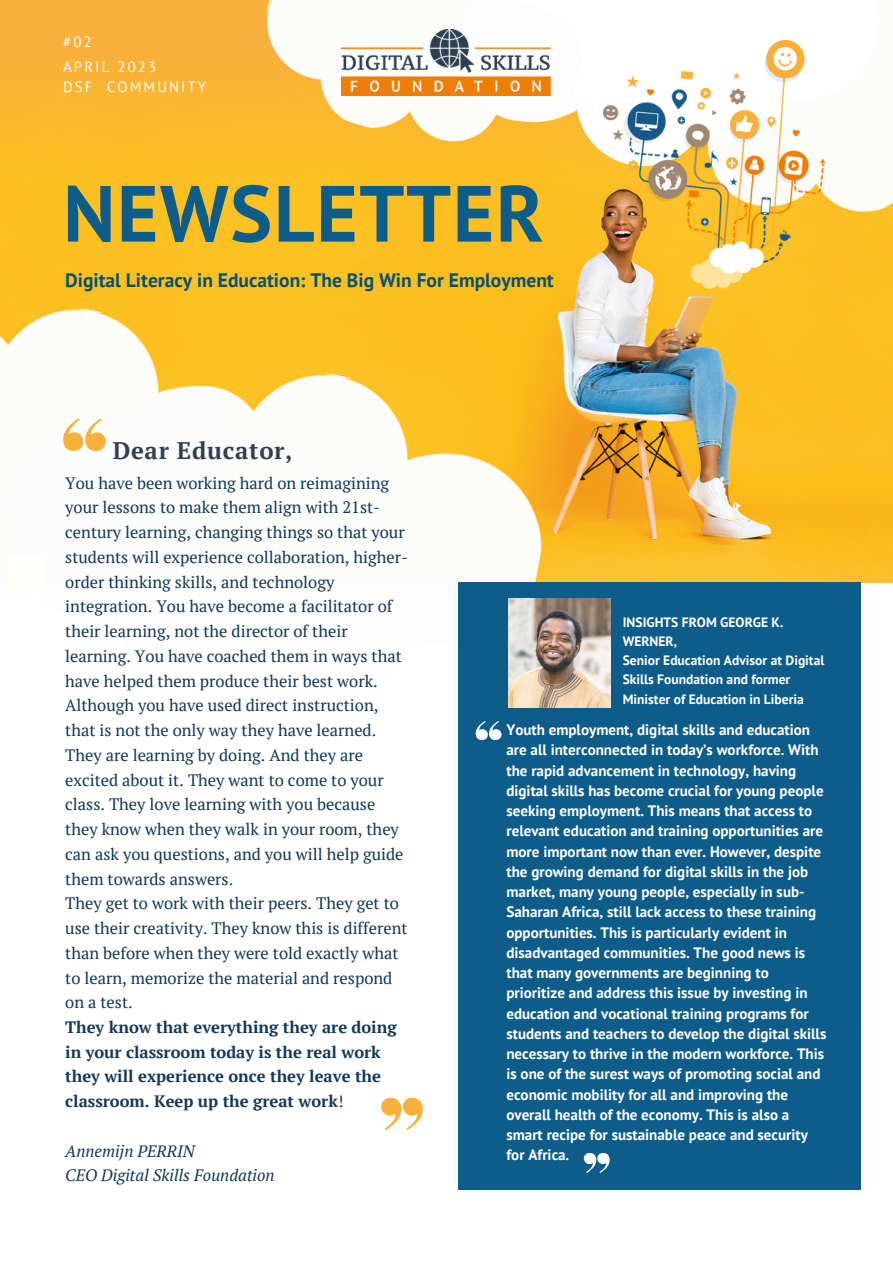
<style>
.page{position:relative;width:893px;height:1264px;background:#fff}
.page>*{position:absolute;margin:0;border:0;box-sizing:border-box;transform-origin:0 0}
.t1{font:700 79.5px "PT Sans";letter-spacing:.02em;color:#0e5c8a}
.t2{font:700 24px "PT Serif";letter-spacing:.03em;color:#2e4053}
.t3{font:700 19.5px "PT Sans";color:#045174}
.t4{font:16.5px/24.8px "PT Serif";color:#113759}
.t5{font:700 16.5px/24.8px "PT Serif";color:#113759}
.t6{font:italic 16.5px "PT Serif";color:#113759}
.t7{font:700 15px/20.2px "PT Sans";color:#fff}
.t8{font:14.85px "PT Sans";letter-spacing:.14em;color:#fff}
.t9{font:14.85px "PT Sans";color:#fffff9}
.t10{font:700 13.5px/19px "PT Sans";color:#fff}
.s1{font-weight:400}
</style>
<div class="page">
<img style="left:0;top:0;width:892px;height:582px">
<img style="left:824px;top:0;width:68px;height:255px">
<img style="left:603px;top:0;width:276px;height:165px">
<img style="left:242px;top:0;width:361px;height:181px">
<img style="left:341px;top:29px;width:210px;height:67px">
<div style="left:0;top:269px;width:228px;height:53px;background:#fcc121"></div>
<img style="left:0;top:322px;width:565px;height:260px">
<img style="left:603px;top:40px;width:221px;height:249px">
<div style="left:458px;top:582px;width:402px;height:607px;background:#0e5c8a"></div>
<img style="left:508px;top:598px;width:102px;height:109px">
<svg style="left:63px;top:418px;width:43px;height:33px"></svg>
<svg style="left:381px;top:1097px;width:42px;height:33px"></svg>
<svg style="left:475px;top:721px;width:26px;height:19px"></svg>
<svg style="left:583px;top:1152px;width:26px;height:20px"></svg>
<div style="left:8px;top:555px;width:38px;height:43px;background:#fffff9"></div>
<p class="t9" style="left:63px;top:31px;width:30px">#02</p>
<p class="t8" style="left:63px;top:57px;width:94px">APRIL 2023</p>
<p class="t8" style="left:63px;top:77px;width:145px">DSF COMMUNITY</p>
<p class="t1" style="left:63px;top:161px;width:482px">NEWSLETTER</p>
<p class="t3" style="left:65px;top:267px;width:490px">Digital Literacy in Education: The Big Win For Employment</p>
<p class="t2" style="left:113px;top:433px;width:181px">Dear Educator,</p>
<p class="t4" style="left:65px;top:470px;width:344px">You have been working hard on reimagining your lessons to make them align with 21st&shy;century learning, changing things so that your students will experience collaboration, higher&shy;order thinking skills, and technology integration. You have become a facilitator of their learning, not the director of their learning. You have coached them in ways that have helped them produce their best work.<br>Although you have used direct instruction, that is not the only way they have learned.<br>They are learning by doing. And they are excited about it. They want to come to your class. They love learning with you because they know when they walk in your room, they can ask you questions, and you will help guide them towards answers.</p>
<p class="t4" style="left:65px;top:890px;width:344px">They get to work with their peers. They get to use their creativity. They know this is different than before when they were told exactly what to learn, memorize the material and respond on a test.</p>
<p class="t5" style="left:65px;top:1014px;width:333px">They know that everything they are doing in your classroom today is the real work they will experience once they leave the classroom. Keep up the great work<span class="s1">!</span></p>
<p class="t6" style="left:65px;top:1139px;width:131px">Annemijn PERRIN</p>
<p class="t6" style="left:65px;top:1164px;width:211px">CEO Digital Skills Foundation</p>
<p class="t10" style="left:622px;top:612px;width:162px">INSIGHTS FROM GEORGE K.<br>WERNER,</p>
<p class="t10" style="left:622px;top:650px;width:203px">Senior Education Advisor at Digital<br>Skills Foundation and former<br>Minister of Education in Liberia</p>
<p class="t7" style="left:506px;top:719px;width:321px">Youth employment, digital skills and education are all interconnected in today’s workforce. With the rapid advancement in technology, having digital skills has become crucial for young people seeking employment. This means that access to relevant education and training opportunities are more important now than ever. However, despite the growing demand for digital skills in the job market, many young people, especially in sub-Saharan Africa, still lack access to these training opportunities. This is particularly evident in disadvantaged communities. The good news is that many governments are beginning to prioritize and address this issue by investing in education and vocational training programs for students and teachers to develop the digital skills necessary to thrive in the modern workforce. This is one of the surest ways of promoting social and economic mobility for all and improving the overall health of the economy. This is also a smart recipe for sustainable peace and security for Africa.</p>
</div>
